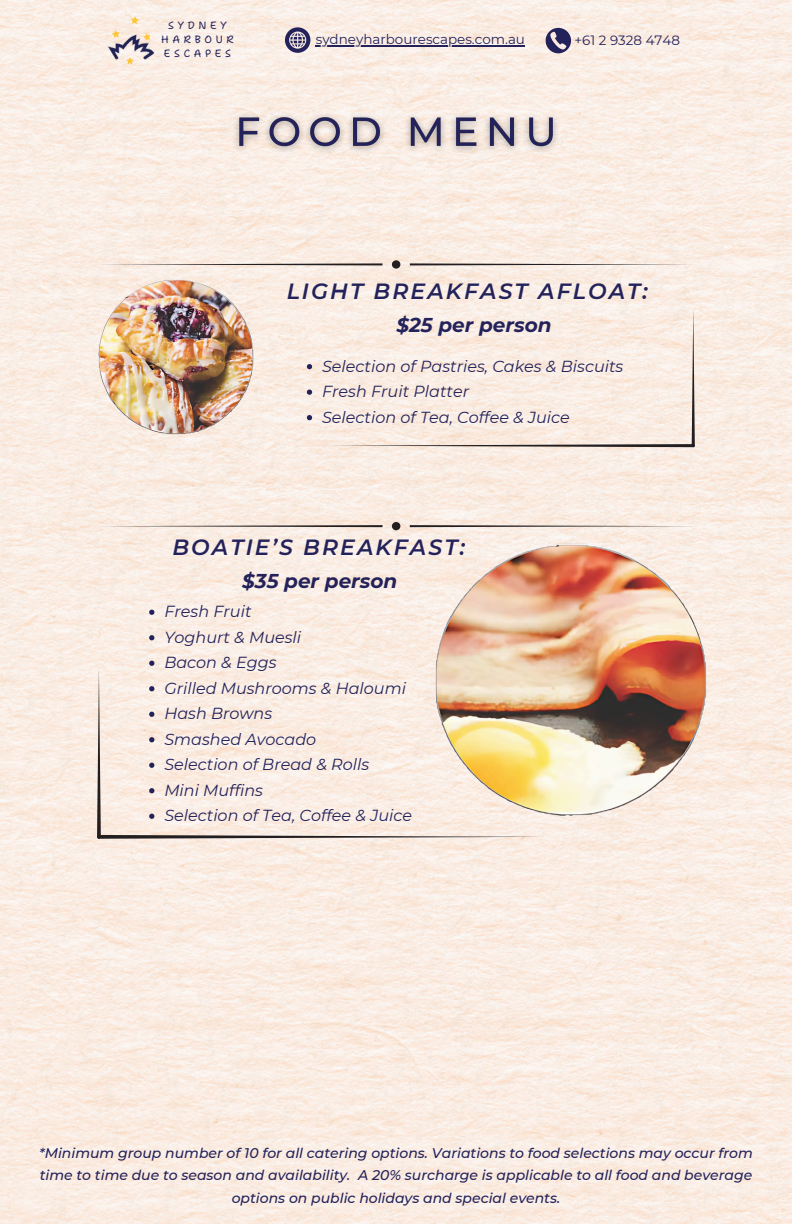
<style>
.page{position:relative;width:792px;height:1224px;background:#fff}
.page>*{position:absolute;margin:0;border:0;box-sizing:border-box;transform-origin:0 0}
.t1{font:italic 600 22px "Montserrat";letter-spacing:.095em;color:#23225a}
.t2{font:italic 700 20px "Montserrat";color:#23225a}
.t3{font:italic 16px "Montserrat";color:#23225a}
.t4{font:italic 500 14px/22.5px "Montserrat";color:#23225a;text-align:center}
.t5{font:13.5px "Montserrat";color:#23225a}
.t6{font:10.5px/14.2px "Shantell Sans";letter-spacing:.345em;color:#23225a;text-align:center}
</style>
<div class="page">
<img style="left:0;top:0;width:792px;height:1224px">
<img style="left:108px;top:12px;width:50px;height:56px">
<hr style="left:316px;top:45px;width:209px;height:1px;background:#23225a">
<svg style="left:546px;top:28px;width:25px;height:25px"></svg>
<svg style="left:285px;top:27px;width:25px;height:26px"></svg>
<img style="left:227px;top:107px;width:339px;height:53px">
<svg style="left:410px;top:263px;width:286px;height:2px"></svg>
<svg style="left:97px;top:263px;width:285px;height:2px"></svg>
<svg style="left:392px;top:260px;width:8px;height:9px"></svg>
<svg style="left:329px;top:308px;width:366px;height:140px;background:#f7eae0"></svg>
<svg style="left:307px;top:364px;width:5px;height:5px"></svg>
<svg style="left:307px;top:390px;width:5px;height:5px"></svg>
<svg style="left:307px;top:415px;width:5px;height:5px"></svg>
<img style="left:97px;top:279px;width:156px;height:156px">
<svg style="left:410px;top:525px;width:285px;height:2px"></svg>
<svg style="left:97px;top:525px;width:286px;height:2px"></svg>
<svg style="left:392px;top:522px;width:8px;height:8px"></svg>
<svg style="left:149px;top:610px;width:5px;height:5px"></svg>
<svg style="left:149px;top:635px;width:5px;height:5px"></svg>
<svg style="left:97px;top:661px;width:448px;height:178px;background:#f5e8df"></svg>
<img style="left:434px;top:543px;width:273px;height:274px">
<p class="t6" style="left:161px;top:18px;width:73px">SYDNEY<br>HARBOUR<br>ESCAPES</p>
<p class="t5" style="left:316px;top:31px;width:211px">sydneyharbourescapes.com.au</p>
<h5 class="t5" style="left:575px;top:32px;width:107px">+61 2 9328 4748</h5>
<h5 class="t1" style="left:287px;top:278px;width:363px">LIGHT BREAKFAST AFLOAT:</h5>
<h5 class="t2" style="left:396px;top:313px;width:157px">$25 per person</h5>
<p class="t3" style="left:322px;top:356px;width:303px">Selection of Pastries, Cakes &amp; Biscuits</p>
<p class="t3" style="left:322px;top:382px;width:149px">Fresh Fruit Platter</p>
<h2 class="t3" style="left:322px;top:407px;width:249px">Selection of Tea, Coffee &amp; Juice</h2>
<p class="t1" style="left:172px;top:534px;width:294px">BOATIE’S BREAKFAST:</p>
<p class="t2" style="left:242px;top:569px;width:157px">$35 per person</p>
<p class="t3" style="left:164px;top:602px;width:89px">Fresh Fruit</p>
<p class="t3" style="left:164px;top:627px;width:138px">Yoghurt &amp; Muesli</p>
<p class="t3" style="left:164px;top:653px;width:114px">Bacon &amp; Eggs</p>
<h2 class="t3" style="left:164px;top:678px;width:243px">Grilled Mushrooms &amp; Haloumi</h2>
<p class="t3" style="left:164px;top:704px;width:109px">Hash Browns</p>
<p class="t3" style="left:164px;top:729px;width:153px">Smashed Avocado</p>
<p class="t3" style="left:164px;top:755px;width:206px">Selection of Bread &amp; Rolls</p>
<p class="t3" style="left:164px;top:780px;width:100px">Mini Muffins</p>
<p class="t3" style="left:164px;top:806px;width:249px">Selection of Tea, Coffee &amp; Juice</p>
<p class="t4" style="left:39px;top:1142px;width:715px">*Minimum group number of 10 for all catering options. Variations to food selections may occur from time to time due to season and availability. A 20% surcharge is applicable to all food and beverage options on public holidays and special events.</p>
</div>
